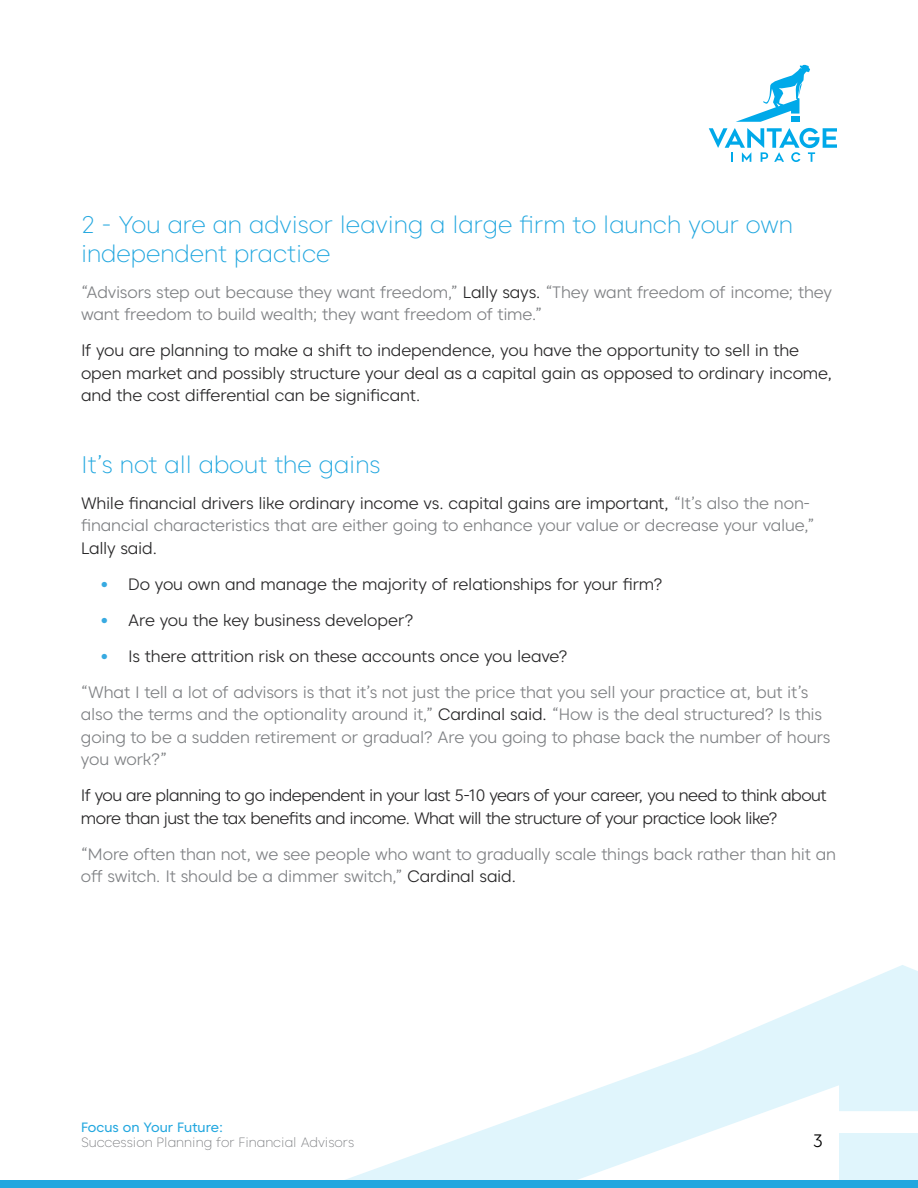
<style>
.page{position:relative;width:918px;height:1188px;background:#fff}
.page>*{position:absolute;margin:0;border:0;box-sizing:border-box;transform-origin:0 0}
.t1{font:200 24px/28.8px "Caros";color:#22a7df}
.t2{font:300 18px "Caros";color:#000}
.t3{font:300 16.5px/22.5px "Caros";letter-spacing:-.01em;color:#808285}
.t4{font:300 16.5px/22.5px "Caros";letter-spacing:-.015em;color:#292829}
.t5{font:200 13.5px "Caros";color:#808285}
.t6{font:13.5px "Caros";color:#22a7df}
.s1{color:#292829}
.s2{font-weight:900;color:#38aae1}
</style>
<div class="page">
<svg style="left:345px;top:965px;width:573px;height:215px"></svg>
<div style="left:0;top:1180px;width:918px;height:8px;background:#22a7df"></div>
<svg style="left:709px;top:128px;width:128px;height:34px"></svg>
<svg style="left:736px;top:65px;width:74px;height:57px"></svg>
<h1 class="t1" style="left:81px;top:210px;width:714px">2 - You are an advisor leaving a large firm to launch your own independent practice</h1>
<p class="t3" style="left:81px;top:281px;width:753px">“Advisors step out because they want freedom,” <span class="s1">Lally says.</span> “They want freedom of income; they want freedom to build wealth; they want freedom of time.”</p>
<p class="t4" style="left:81px;top:339px;width:753px">If you are planning to make a shift to independence, you have the opportunity to sell in the open market and possibly structure your deal as a capital gain as opposed to ordinary income, and the cost differential can be significant.</p>
<h1 class="t1" style="left:81px;top:450px;width:301px">It’s not all about the gains</h1>
<p class="t3" style="left:81px;top:492px;width:735px"><span class="s1">While financial drivers like ordinary income vs. capital gains are important,</span> “It’s also the non&shy;financial characteristics that are either going to enhance your value or decrease your value,”</p>
<p class="t4" style="left:81px;top:537px;width:78px">Lally said.</p>
<p class="t4" style="left:101px;top:573px;width:563px"><span class="s2">•</span> Do you own and manage the majority of relationships for your firm?</p>
<p class="t4" style="left:101px;top:609px;width:314px"><span class="s2">•</span> Are you the key business developer?</p>
<p class="t3" style="left:81px;top:638px;width:729px;line-height:36px;text-indent:20px"><span class="s2">•</span> <span class="s1">Is there attrition risk on these accounts once you leave?<br></span>“What I tell a lot of advisors is that it’s not just the price that you sell your practice at, but it’s</p>
<p class="t3" style="left:81px;top:703px;width:751px">also the terms and the optionality around it,” <span class="s1">Cardinal said.</span> “How is the deal structured? Is this going to be a sudden retirement or gradual? Are you going to phase back the number of hours you work?”</p>
<p class="t4" style="left:81px;top:784px;width:747px">If you are planning to go independent in your last 5-10 years of your career, you need to think about more than just the tax benefits and income. What will the structure of your practice look like?</p>
<p class="t3" style="left:81px;top:843px;width:757px">“More often than not, we see people who want to gradually scale things back rather than hit an off switch. It should be a dimmer switch,” <span class="s1">Cardinal said.</span></p>
<p class="t6" style="left:81px;top:1118px;width:144px">Focus on Your Future:</p>
<p class="t5" style="left:81px;top:1134px;width:275px">Succession Planning for Financial Advisors</p>
<p class="t2" style="left:813px;top:1129px;width:12px">3</p>
</div>
